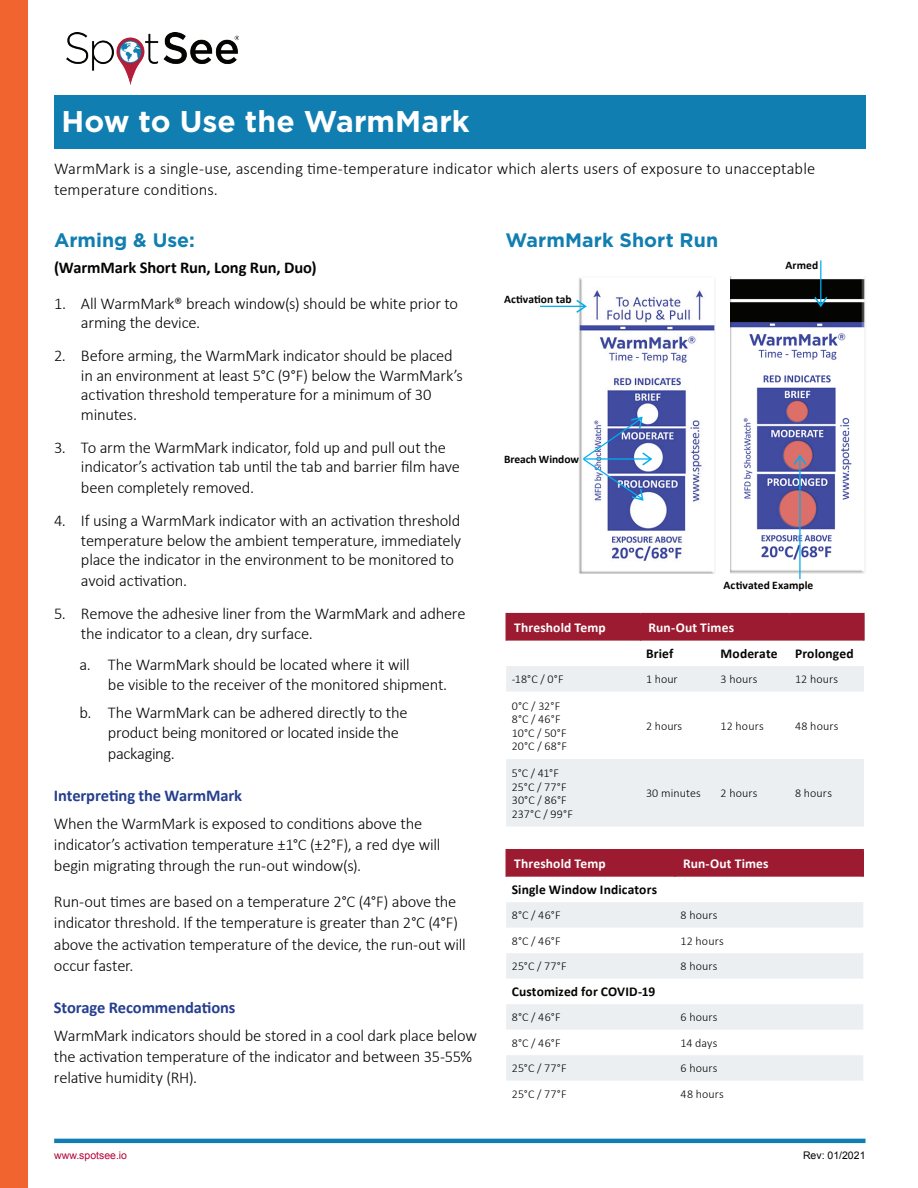
<style>
.page{position:relative;width:918px;height:1188px;background:#fff}
.page>*{position:absolute;margin:0;border:0;box-sizing:border-box;transform-origin:0 0}
.t1{font:700 30px "Gotham";color:#fff}
.t2{font:700 19.5px "Gotham";letter-spacing:.005em;color:#117eb1}
.t3{font:300 16.5px/19.5px "Calibri";letter-spacing:-.015em;color:#040503}
.t4{font:300 16.5px/21px "Calibri";letter-spacing:.005em;color:#040503}
.t5{font:700 16.5px "Calibri";letter-spacing:-.01em;color:#253f8e}
.t6{font:700 16.5px "Calibri";letter-spacing:-.01em;color:#040503}
.t7{font:700 13.5px "Calibri";letter-spacing:.01em;color:#040503}
.t8{font:700 13.5px "Calibri";letter-spacing:.01em;color:#fff}
.t9{font:300 12px/13.5px "Calibri";letter-spacing:.015em;color:#000}
.t10{font:300 12px "Calibri";letter-spacing:.01em;color:#040503}
.t11{font:700 11.55px "Calibri";letter-spacing:.005em;color:#040503}
.t12{font:10.5px "Arial";color:#b50536}
.t13{font:10.5px "Arial";color:#040503}
</style>
<div class="page">
<div style="left:54px;top:1139px;width:812px;height:4px;border:2px solid #117eb1"></div>
<div style="left:0;top:0;width:27px;height:1188px;background:#f2642f"></div>
<div style="left:54px;top:95px;width:811px;height:54px;background:#117eb1"></div>
<img style="left:67px;top:33px;width:171px;height:52px">
<img style="left:579px;top:277px;width:137px;height:296px">
<img style="left:730px;top:277px;width:135px;height:296px">
<svg style="left:540px;top:300px;width:47px;height:13px"></svg>
<svg style="left:814px;top:260px;width:13px;height:47px"></svg>
<svg style="left:583px;top:417px;width:69px;height:84px"></svg>
<svg style="left:793px;top:455px;width:13px;height:124px"></svg>
<svg style="left:506px;top:666px;width:358px;height:161px;fill:#eceff1"></svg>
<hr style="left:506px;top:613px;width:135px;height:1px;background:#9c1b30">
<hr style="left:641px;top:613px;width:74px;height:1px;background:#9c1b30">
<hr style="left:715px;top:613px;width:75px;height:1px;background:#9c1b30">
<hr style="left:789px;top:613px;width:76px;height:1px;background:#9c1b30">
<div style="left:506px;top:614px;width:357px;height:27px;background:#9c1b30"></div>
<hr style="left:863px;top:614px;width:2px;height:27px;background:#9c1b30">
<svg style="left:506px;top:902px;width:357px;height:179px;fill:#eceff1"></svg>
<hr style="left:506px;top:849px;width:169px;height:1px;background:#9c1b30">
<hr style="left:675px;top:849px;width:189px;height:1px;background:#9c1b30">
<div style="left:506px;top:850px;width:358px;height:27px;background:#9c1b30"></div>
<h1 class="t1" style="left:62px;top:110px;width:410px">How to Use the WarmMark</h1>
<p class="t4" style="left:54px;top:157px;width:763px">WarmMark is a single-use, ascending time-temperature indicator which alerts users of exposure to unacceptable temperature conditions.</p>
<p class="t2" style="left:54px;top:233px;width:142px">Arming &amp; Use:</p>
<p class="t6" style="left:54px;top:261px;width:264px">(WarmMark Short Run, Long Run, Duo)</p>
<p class="t3" style="left:81px;top:293px;width:379px;text-indent:-27px">1. All WarmMark® breach window(s) should be white prior to arming the device.</p>
<p class="t3" style="left:81px;top:345px;width:383px;text-indent:-27px">2. Before arming, the WarmMark indicator should be placed in an environment at least 5°C (9°F) below the WarmMark’s activation threshold temperature for a minimum of 30 minutes.</p>
<p class="t3" style="left:81px;top:437px;width:380px;text-indent:-27px">3. To arm the WarmMark indicator, fold up and pull out the indicator’s activation tab until the tab and barrier film have</p>
<p class="t3" style="left:81px;top:477px;width:175px">been completely removed.</p>
<p class="t3" style="left:81px;top:510px;width:382px;text-align:justify;text-indent:-27px">4. If using a WarmMark indicator with an activation threshold temperature below the ambient temperature, immediately place the indicator in the environment to be monitored to</p>
<p class="t3" style="left:81px;top:570px;width:108px">avoid activation.</p>
<p class="t3" style="left:81px;top:603px;width:386px;text-indent:-27px">5. Remove the adhesive liner from the WarmMark and adhere the indicator to a clean, dry surface.</p>
<p class="t3" style="left:108px;top:654px;width:341px;text-indent:-28px">a. The WarmMark should be located where it will<br>be visible to the receiver of the monitored shipment.</p>
<p class="t3" style="left:108px;top:702px;width:301px;text-indent:-28px">b. The WarmMark can be adhered directly to the product being monitored or located inside the</p>
<p class="t3" style="left:108px;top:743px;width:68px">packaging.</p>
<p class="t5" style="left:54px;top:785px;width:190px">Interpreting the WarmMark</p>
<p class="t3" style="left:54px;top:813px;width:388px;line-height:21px">When the WarmMark is exposed to conditions above the indicator’s activation temperature ±1°C (±2°F), a red dye will begin migrating through the run-out window(s).</p>
<p class="t3" style="left:54px;top:891px;width:413px;line-height:21px">Run-out times are based on a temperature 2°C (4°F) above the indicator threshold. If the temperature is greater than 2°C (4°F) above the activation temperature of the device, the run-out will occur faster.</p>
<p class="t5" style="left:54px;top:996px;width:183px">Storage Recommendations</p>
<p class="t3" style="left:54px;top:1024px;width:424px;line-height:21px">WarmMark indicators should be stored in a cool dark place below the activation temperature of the indicator and between 35-55% relative humidity (RH).</p>
<p class="t2" style="left:506px;top:233px;width:214px">WarmMark Short Run</p>
<p class="t11" style="left:504px;top:292px;width:69px">Activation tab</p>
<p class="t11" style="left:504px;top:455px;width:77px">Breach Window</p>
<p class="t11" style="left:786px;top:261px;width:34px">Armed</p>
<p class="t11" style="left:724px;top:577px;width:91px">Activated Example</p>
<p class="t8" style="left:514px;top:619px;width:93px">Threshold Temp</p>
<p class="t8" style="left:649px;top:619px;width:87px">Run-Out Times</p>
<p class="t7" style="left:646px;top:649px;width:29px">Brief</p>
<p class="t7" style="left:721px;top:649px;width:58px">Moderate</p>
<p class="t7" style="left:795px;top:645px;width:60px">Prolonged</p>
<p class="t9" style="left:512px;top:672px;width:53px">-18°C / 0°F</p>
<p class="t10" style="left:646px;top:672px;width:33px">1 hour</p>
<p class="t10" style="left:721px;top:672px;width:38px">3 hours</p>
<p class="t10" style="left:795px;top:672px;width:45px">12 hours</p>
<p class="t9" style="left:512px;top:698px;width:57px">0°C / 32°F<br>8°C / 46°F<br>10°C / 50°F<br>20°C / 68°F</p>
<p class="t10" style="left:646px;top:718px;width:38px">2 hours</p>
<p class="t10" style="left:721px;top:718px;width:45px">12 hours</p>
<p class="t10" style="left:795px;top:718px;width:45px">48 hours</p>
<p class="t9" style="left:512px;top:766px;width:63px">5°C / 41°F<br>25°C / 77°F<br>30°C / 86°F<br>237°C / 99°F</p>
<p class="t10" style="left:646px;top:786px;width:56px">30 minutes</p>
<p class="t10" style="left:721px;top:786px;width:38px">2 hours</p>
<p class="t10" style="left:795px;top:786px;width:38px">8 hours</p>
<p class="t8" style="left:514px;top:855px;width:93px">Threshold Temp</p>
<p class="t8" style="left:683px;top:855px;width:87px">Run-Out Times</p>
<p class="t7" style="left:512px;top:881px;width:147px">Single Window Indicators</p>
<p class="t9" style="left:512px;top:908px;width:50px">8°C / 46°F</p>
<p class="t10" style="left:681px;top:908px;width:38px">8 hours</p>
<p class="t9" style="left:512px;top:934px;width:50px">8°C / 46°F</p>
<p class="t10" style="left:681px;top:934px;width:45px">12 hours</p>
<p class="t9" style="left:512px;top:959px;width:56px">25°C / 77°F</p>
<p class="t10" style="left:681px;top:959px;width:38px">8 hours</p>
<p class="t7" style="left:512px;top:983px;width:145px">Customized for COVID-19</p>
<p class="t9" style="left:512px;top:1010px;width:50px">8°C / 46°F</p>
<p class="t10" style="left:681px;top:1010px;width:38px">6 hours</p>
<p class="t9" style="left:512px;top:1036px;width:50px">8°C / 46°F</p>
<p class="t10" style="left:681px;top:1036px;width:38px">14 days</p>
<p class="t9" style="left:512px;top:1061px;width:56px">25°C / 77°F</p>
<p class="t10" style="left:681px;top:1061px;width:38px">6 hours</p>
<p class="t9" style="left:512px;top:1087px;width:56px">25°C / 77°F</p>
<p class="t10" style="left:681px;top:1087px;width:45px">48 hours</p>
<p class="t12" style="left:54px;top:1151px;width:74px">www.spotsee.io</p>
<p class="t13" style="left:803px;top:1151px;width:64px">Rev: 01/2021</p>
</div>
